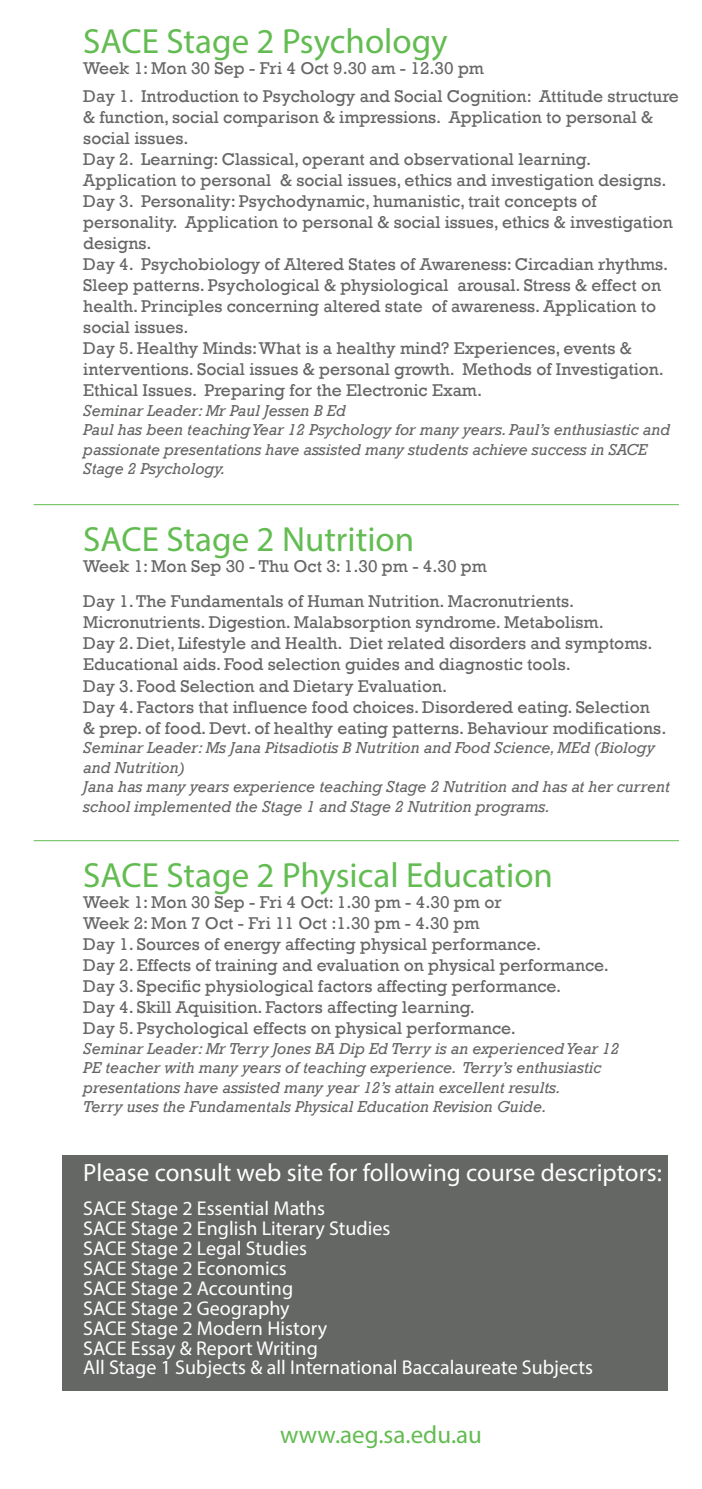
<style>
.page{position:relative;width:702px;height:1489px;background:#fff}
.page>*{position:absolute;margin:0;border:0;box-sizing:border-box;transform-origin:0 0}
.t1{font:35px "Myriad Pro";color:#63bc52}
.t2{font:25px "Myriad Pro";color:#fff}
.t3{font:25px "Myriad Pro";color:#63bc52}
.t4{font:20px/20px "Myriad Pro";color:#fff}
.t5{font:17.5px/21px "Rockwell";color:#656765}
.t6{font:italic 16.25px/19.5px "Rockwell";color:#656765}
</style>
<div class="page">
<div style="left:62px;top:1155px;width:605px;height:236px;background:#656765"></div>
<hr style="left:34px;top:504px;width:645px;height:1px;background:#63bc52">
<hr style="left:34px;top:840px;width:645px;height:1px;background:#63bc52">
<p class="t1" style="left:83px;top:19px;width:366px">SACE Stage 2 Psychology</p>
<p class="t5" style="left:83px;top:58px;width:402px">Week 1: Mon 30 Sep - Fri 4 Oct 9.30 am - 12.30 pm</p>
<p class="t5" style="left:83px;top:86px;width:597px">Day 1. Introduction to Psychology and Social Cognition: Attitude structure &amp; function, social comparison &amp; impressions. Application to personal &amp; social issues.<br>Day 2. Learning: Classical, operant and observational learning.<br>Application to personal &amp; social issues, ethics and investigation designs.<br>Day 3. Personality: Psychodynamic, humanistic, trait concepts of personality. Application to personal &amp; social issues, ethics &amp; investigation designs.<br>Day 4. Psychobiology of Altered States of Awareness: Circadian rhythms.<br>Sleep patterns. Psychological &amp; physiological arousal. Stress &amp; effect on health. Principles concerning altered state of awareness. Application to social issues.<br>Day 5. Healthy Minds: What is a healthy mind? Experiences, events &amp; interventions. Social issues &amp; personal growth. Methods of Investigation.<br>Ethical Issues. Preparing for the Electronic Exam.</p>
<p class="t6" style="left:83px;top:400px;width:588px">Seminar Leader: Mr Paul Jessen B Ed<br>Paul has been teaching Year 12 Psychology for many years. Paul’s enthusiastic and passionate presentations have assisted many students achieve success in SACE Stage 2 Psychology.</p>
<p class="t1" style="left:83px;top:518px;width:332px">SACE Stage 2 Nutrition</p>
<p class="t5" style="left:83px;top:556px;width:405px">Week 1: Mon Sep 30 - Thu Oct 3: 1.30 pm - 4.30 pm</p>
<p class="t5" style="left:83px;top:591px;width:584px">Day 1. The Fundamentals of Human Nutrition. Macronutrients.<br>Micronutrients. Digestion. Malabsorption syndrome. Metabolism.<br>Day 2. Diet, Lifestyle and Health. Diet related disorders and symptoms.<br>Educational aids. Food selection guides and diagnostic tools.<br>Day 3. Food Selection and Dietary Evaluation.<br>Day 4. Factors that influence food choices. Disordered eating. Selection<br>&amp; prep. of food. Devt. of healthy eating patterns. Behaviour modifications.</p>
<p class="t6" style="left:83px;top:738px;width:588px">Seminar Leader: Ms Jana Pitsadiotis B Nutrition and Food Science, MEd (Biology and Nutrition)<br>Jana has many years experience teaching Stage 2 Nutrition and has at her current school implemented the Stage 1 and Stage 2 Nutrition programs.</p>
<p class="t1" style="left:83px;top:853px;width:471px">SACE Stage 2 Physical Education</p>
<p class="t5" style="left:83px;top:892px;width:527px">Week 1: Mon 30 Sep - Fri 4 Oct: 1.30 pm - 4.30 pm or<br>Week 2: Mon 7 Oct - Fri 11 Oct :1.30 pm - 4.30 pm<br>Day 1. Sources of energy affecting physical performance.<br>Day 2. Effects of training and evaluation on physical performance.<br>Day 3. Specific physiological factors affecting performance.<br>Day 4. Skill Aquisition. Factors affecting learning.<br>Day 5. Psychological effects on physical performance.</p>
<p class="t6" style="left:83px;top:1038px;width:537px">Seminar Leader: Mr Terry Jones BA Dip Ed Terry is an experienced Year 12<br>PE teacher with many years of teaching experience. Terry’s enthusiastic presentations have assisted many year 12’s attain excellent results.<br>Terry uses the Fundamentals Physical Education Revision Guide.</p>
<p class="t2" style="left:83px;top:1156px;width:580px">Please consult web site for following course descriptors:</p>
<p class="t4" style="left:83px;top:1197px;width:309px">SACE Stage 2 Essential Maths<br>SACE Stage 2 English Literary Studies<br>SACE Stage 2 Legal Studies<br>SACE Stage 2 Economics<br>SACE Stage 2 Accounting<br>SACE Stage 2 Geography<br>SACE Stage 2 Modern History<br>SACE Essay &amp; Report Writing</p>
<p class="t4" style="left:83px;top:1356px;width:511px">All Stage 1 Subjects &amp; all International Baccalaureate Subjects</p>
<p class="t3" style="left:280px;top:1419px;width:203px">www.aeg.sa.edu.au</p>
</div>
